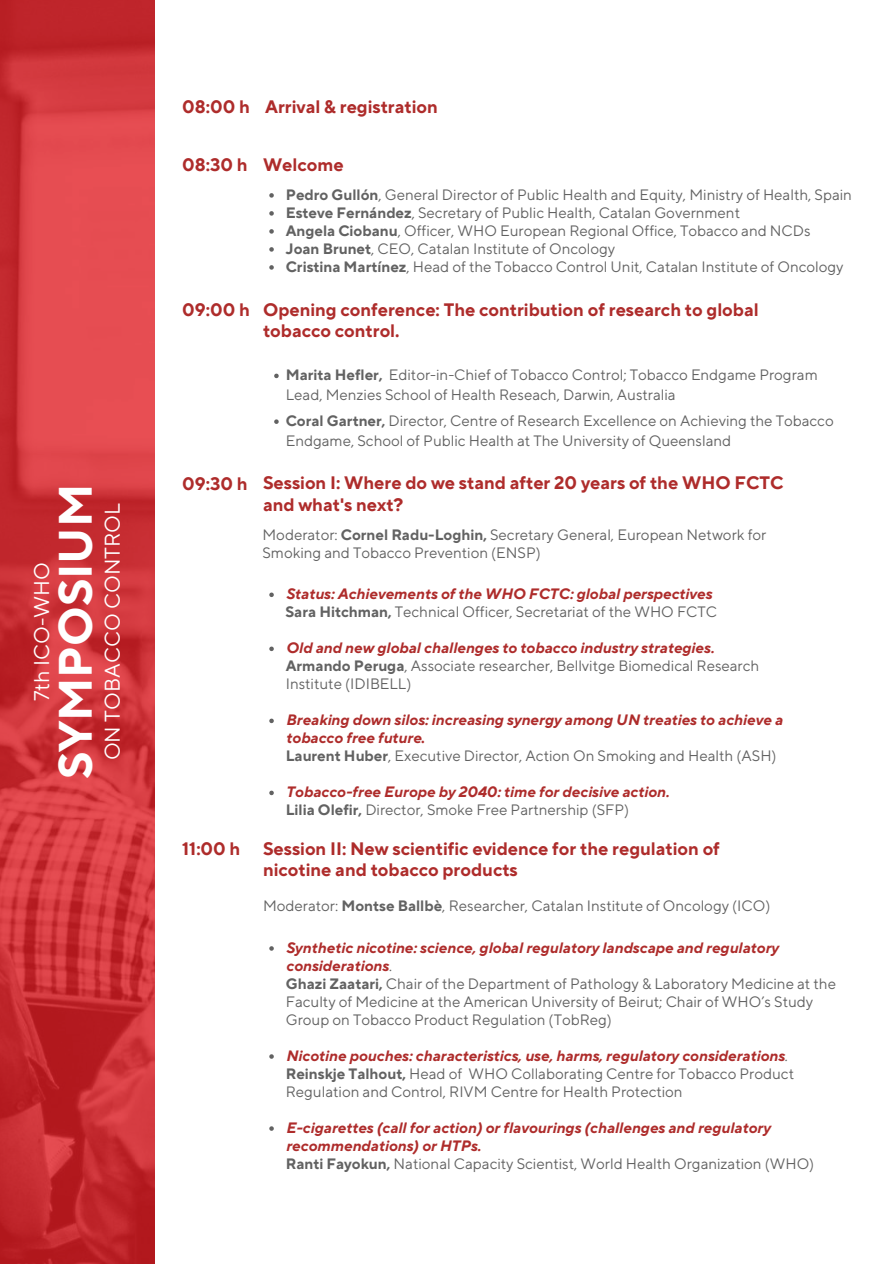
<style>
.page{position:relative;width:894px;height:1264px;background:#fff}
.page>*{position:absolute;margin:0;border:0;box-sizing:border-box;transform-origin:0 0}
.t1{font:700 46.65px "TT Norms Pro";color:#fff}
.t2{font:21.15px "TT Norms Pro";color:#fff}
.t3{font:700 18px/21.3px "TT Norms Pro";color:#ae2c2b}
.t4{font:15px/18px "TT Norms Pro";color:#626262}
.t5{font:italic 700 15px/18px "TT Norms Pro";color:#ae2c2b}
.s1{font-weight:700}
.s2{font-style:normal;color:#626262}
.s3{font-weight:400;font-style:normal;color:#626262}
.s4{font-weight:700;font-style:italic;color:#ae2c2b}
.s5{font-style:normal}
.s6{font-style:italic}
</style>
<div class="page">
<img style="left:0;top:0;width:155px;height:1263px">
<svg style="left:269px;top:193px;width:5px;height:5px"></svg>
<svg style="left:269px;top:211px;width:5px;height:5px"></svg>
<svg style="left:269px;top:229px;width:5px;height:5px"></svg>
<svg style="left:269px;top:247px;width:5px;height:5px"></svg>
<svg style="left:269px;top:265px;width:5px;height:5px"></svg>
<svg style="left:274px;top:373px;width:4px;height:5px"></svg>
<svg style="left:274px;top:419px;width:4px;height:5px"></svg>
<svg style="left:269px;top:592px;width:5px;height:5px"></svg>
<svg style="left:269px;top:646px;width:5px;height:5px"></svg>
<svg style="left:269px;top:718px;width:5px;height:5px"></svg>
<svg style="left:269px;top:790px;width:5px;height:5px"></svg>
<svg style="left:269px;top:946px;width:5px;height:4px"></svg>
<svg style="left:269px;top:1054px;width:5px;height:4px"></svg>
<svg style="left:269px;top:1126px;width:5px;height:4px"></svg>
<h2 class="t2" style="left:29px;top:701px;width:140px;rotate:-90deg">7th ICO-WHO</h2>
<h1 class="t1" style="left:47px;top:779px;width:297px;rotate:-90deg">SYMPOSIUM</h1>
<h2 class="t2" style="left:100px;top:760px;width:259px;rotate:-90deg">ON TOBACCO CONTROL</h2>
<p class="t3" style="left:182px;top:96px;width:257px">08:00 h Arrival &amp; registration</p>
<p class="t3" style="left:182px;top:154px;width:163px">08:30 h Welcome</p>
<p class="t4" style="left:286px;top:186px;width:567px"><span class="s1">Pedro Gullón</span>, General Director of Public Health and Equity, Ministry of Health, Spain <span class="s1">Esteve Fernández</span>, Secretary of Public Health, Catalan Government<br><span class="s1">Angela Ciobanu</span>, Officer, WHO European Regional Office, Tobacco and NCDs<br><span class="s1">Joan Brunet</span>, CEO, Catalan Institute of Oncology<br><span class="s1">Cristina Martínez</span>, Head of the Tobacco Control Unit, Catalan Institute of Oncology</p>
<p class="t3" style="left:263px;top:299px;width:497px">Opening conference: The contribution of research to global tobacco control.</p>
<p class="t3" style="left:182px;top:299px;width:69px">09:00 h</p>
<p class="t3" style="left:182px;top:473px;width:67px">09:30 h</p>
<p class="t3" style="left:182px;top:838px;width:60px">11:00 h</p>
<p class="t4" style="left:286px;top:366px;width:533px;line-height:20px"><span class="s1">Marita Hefler,</span> Editor-in-Chief of Tobacco Control; Tobacco Endgame Program<br>Lead, Menzies School of Health Reseach, Darwin, Australia</p>
<p class="t4" style="left:286px;top:411px;width:549px;line-height:20px"><span class="s1">Coral Gartner,</span> Director, Centre of Research Excellence on Achieving the Tobacco<br>Endgame, School of Public Health at The University of Queensland</p>
<p class="t3" style="left:263px;top:473px;width:522px">Session I: Where do we stand after 20 years of the WHO FCTC and what's next?</p>
<p class="t4" style="left:262px;top:526px;width:505px">Moderator: <span class="s1">Cornel Radu-Loghin,</span> Secretary General, European Network for<br>Smoking and Tobacco Prevention (ENSP)</p>
<p class="t5" style="left:285px;top:585px;width:433px">Status: Achievements of the WHO FCTC: global perspectives<br><span class="s2">Sara Hitchman,</span> <span class="s3">Technical Officer, Secretariat of the WHO FCTC</span></p>
<p class="t4" style="left:286px;top:639px;width:475px"><span class="s4">Old and new global challenges to tobacco industry strategies.<br></span><span class="s1">Armando Peruga</span>, Associate researcher, Bellvitge Biomedical Research<br>Institute (IDIBELL)</p>
<p class="t5" style="left:286px;top:711px;width:498px">Breaking down silos: increasing synergy among UN treaties to achieve a tobacco free future<span class="s5">.<br></span><span class="s2">Laurent Huber</span><span class="s3">, Executive Director, Action On Smoking and Health (ASH)</span></p>
<p class="t5" style="left:286px;top:783px;width:385px">Tobacco-free Europe by 2040: time for decisive action.<br><span class="s2">Lilia Olefir,</span> <span class="s3">Director, Smoke Free Partnership (SFP)</span></p>
<p class="t3" style="left:263px;top:838px;width:458px">Session II: New scientific evidence for the regulation of nicotine and tobacco products</p>
<p class="t4" style="left:263px;top:897px;width:508px">Moderator: <span class="s1">Montse Ballbè</span>, Researcher, Catalan Institute of Oncology (ICO)</p>
<p class="t4" style="left:286px;top:939px;width:551px"><span class="s4">Synthetic nicotine: science, global regulatory landscape and regulatory considerations</span><span class="s6">.<br></span><span class="s1">Ghazi Zaatari,</span> Chair of the Department of Pathology &amp; Laboratory Medicine at the Faculty of Medicine at the American University of Beirut; Chair of WHO’s Study Group on Tobacco Product Regulation (TobReg)</p>
<p class="t4" style="left:286px;top:1047px;width:509px"><span class="s4">Nicotine pouches: characteristics, use, harms, regulatory considerations</span><span class="s6">.<br></span><span class="s1">Reinskje Talhout,</span> Head of WHO Collaborating Centre for Tobacco Product<br>Regulation and Control, RIVM Centre for Health Protection</p>
<p class="t5" style="left:286px;top:1119px;width:530px">E-cigarettes (call for action) or flavourings (challenges and regulatory recommendations) or HTPs.<br><span class="s2">Ranti Fayokun,</span> <span class="s3">National Capacity Scientist, World Health Organization (WHO)</span></p>
</div>
